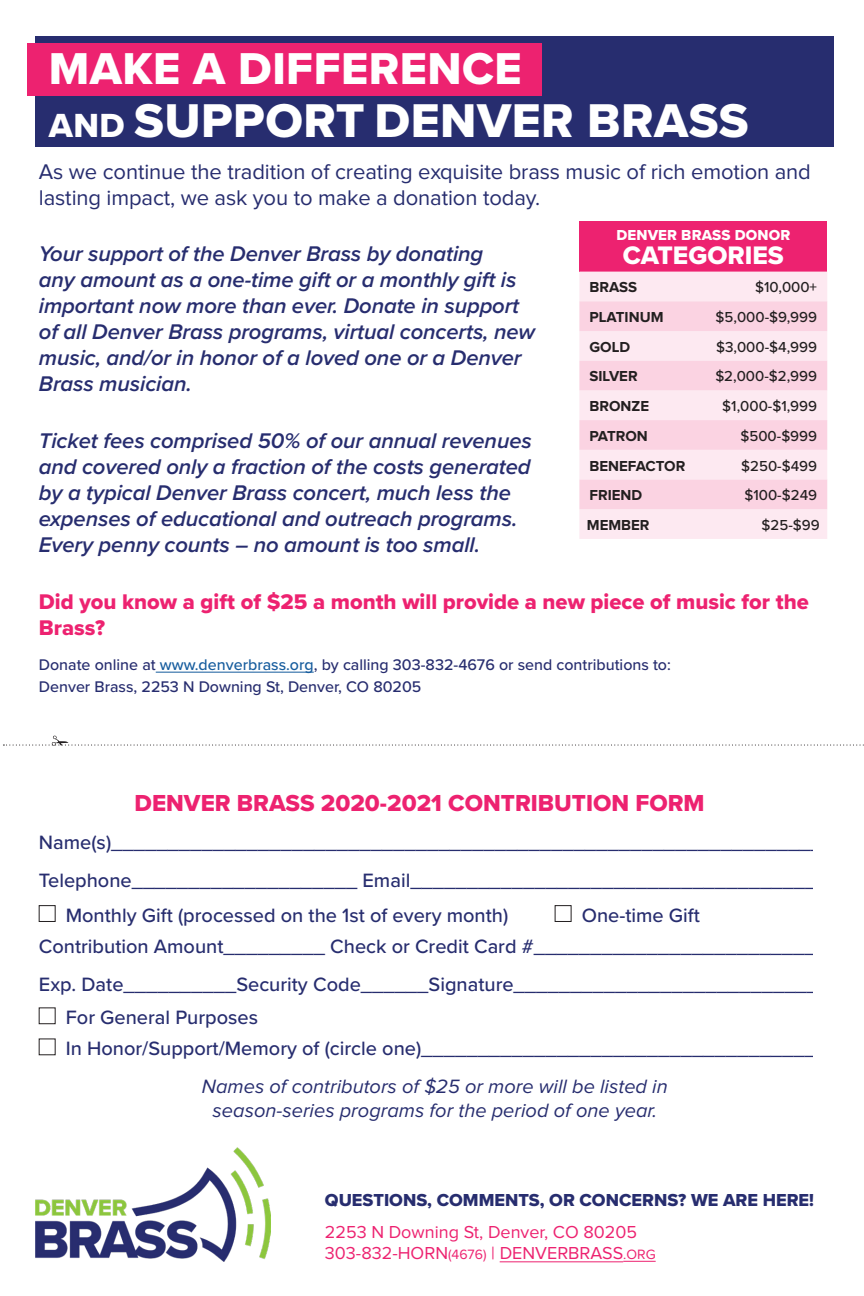
<style>
.page{position:relative;width:864px;height:1296px;background:#fff}
.page>*{position:absolute;margin:0;border:0;box-sizing:border-box;transform-origin:0 0}
.Reversed_Headline{font:49.2px "Proxima Nova Extrabld";letter-spacing:.01em;color:#fff}
.Reversed_Headline-2{font:46.2px "Proxima Nova Extrabld";letter-spacing:.01em;color:#fff}
.t1{font:26.2px "Proxima Nova Extrabld";color:#fff}
.t2{font:24px "Proxima Nova Extrabld";color:#ed2270}
.Main_TEXT{font:italic 600 22px/26px "Proxima Nova";letter-spacing:-.005em;color:#272d6f}
.Main_TEXT-2{font:22px/26px "Proxima Nova";letter-spacing:-.005em;color:#272d6f}
.Main_TEXT-3{font:22px/26px "Proxima Nova Extrabld";color:#ed2270}
.Main_TEXT-4{font:500 20px "Proxima Nova";color:#272d6f}
.Main_TEXT-5{font:italic 20px/24px "Proxima Nova";color:#272d6f;text-align:center}
.t3{font:18px "Proxima Nova";color:#ed2270}
.t4{font:18px "Proxima Nova Extrabld";color:#272d6f}
.Main_TEXT-6{font:500 16px "Proxima Nova";color:#272d6f}
.t5{font:500 15px "Proxima Nova";color:#231f20}
.t6{font:700 15px "Proxima Nova";color:#231f20}
.t7{font:15px "Proxima Nova Extrabld";letter-spacing:.01em;color:#fff}
.s1{font-size:34.6px}
.s2{color:#175d9e}
.s3{font-size:14px}
</style>
<div class="page">
<hr style="left:156px;top:672px;width:158px;height:1px;background:#175d9e">
<svg style="left:3px;top:736px;width:861px;height:10px"></svg>
<div style="left:39px;top:905px;width:16px;height:17px;border:1px solid #231f20"></div>
<div style="left:555px;top:905px;width:16px;height:17px;border:1px solid #231f20"></div>
<div style="left:39px;top:1008px;width:16px;height:16px;border:1px solid #231f20"></div>
<div style="left:579px;top:221px;width:248px;height:51px;background:#ed2270"></div>
<div style="left:579px;top:272px;width:248px;height:267px;background:#fde9f1"></div>
<svg style="left:579px;top:301px;width:248px;height:208px;background:#fbdce8"></svg>
<div style="left:35px;top:36px;width:798px;height:111px;background:#272d6f"></div>
<div style="left:27px;top:43px;width:515px;height:53px;background:#ed2270"></div>
<hr style="left:500px;top:1261px;width:123px;height:1px;background:#ed2270">
<hr style="left:623px;top:1261px;width:33px;height:1px;background:#ed2270">
<img style="left:35px;top:1147px;width:235px;height:115px">
<p class="Reversed_Headline-2" style="left:49px;top:35px;width:474px">MAKE A DIFFERENCE</p>
<p class="Reversed_Headline" style="left:49px;top:84px;width:701px"><span class="s1">AND</span> SUPPORT DENVER BRASS</p>
<p class="Main_TEXT-2" style="left:39px;top:159px;width:774px">As we continue the tradition of creating exquisite brass music of rich emotion and lasting impact, we ask you to make a donation today.</p>
<p class="Main_TEXT" style="left:39px;top:240px;width:498px">Your support of the Denver Brass by donating<br>any amount as a one-time gift or a monthly gift is important now more than ever. Donate in support of all Denver Brass programs, virtual concerts, new music, and/or in honor of a loved one or a Denver Brass musician.</p>
<p class="t7" style="left:616px;top:224px;width:175px">DENVER BRASS DONOR</p>
<p class="t1" style="left:623px;top:236px;width:163px">CATEGORIES</p>
<p class="t6" style="left:590px;top:281px;width:49px">BRASS</p>
<p class="t5" style="left:755px;top:276px;width:63px">$10,000+</p>
<p class="t6" style="left:590px;top:310px;width:76px">PLATINUM</p>
<p class="t5" style="left:716px;top:306px;width:103px">$5,000-$9,999</p>
<p class="t6" style="left:590px;top:340px;width:42px">GOLD</p>
<p class="t5" style="left:716px;top:336px;width:103px">$3,000-$4,999</p>
<p class="t6" style="left:590px;top:370px;width:50px">SILVER</p>
<p class="t5" style="left:715px;top:365px;width:103px">$2,000-$2,999</p>
<p class="t6" style="left:590px;top:399px;width:61px">BRONZE</p>
<p class="t5" style="left:722px;top:395px;width:96px">$1,000-$1,999</p>
<p class="t6" style="left:590px;top:429px;width:60px">PATRON</p>
<p class="t5" style="left:740px;top:425px;width:78px">$500-$999</p>
<p class="t6" style="left:590px;top:459px;width:97px">BENEFACTOR</p>
<p class="t5" style="left:741px;top:454px;width:77px">$250-$499</p>
<p class="t6" style="left:590px;top:488px;width:54px">FRIEND</p>
<p class="t5" style="left:745px;top:484px;width:74px">$100-$249</p>
<p class="t6" style="left:587px;top:518px;width:64px">MEMBER</p>
<p class="t5" style="left:762px;top:514px;width:60px">$25-$99</p>
<p class="Main_TEXT" style="left:39px;top:427px;width:495px">Ticket fees comprised 50% of our annual revenues and covered only a fraction of the costs generated by a typical Denver Brass concert, much less the expenses of educational and outreach programs.<br>Every penny counts – no amount is too small.</p>
<p class="Main_TEXT-3" style="left:39px;top:588px;width:771px">Did you know a gift of $25 a month will provide a new piece of music for the<br>Brass?</p>
<p class="Main_TEXT-6" style="left:39px;top:652px;width:634px">Donate online at <span class="s2">www.denverbrass.org</span>, by calling 303-832-4676 or send contributions to:</p>
<p class="Main_TEXT-6" style="left:39px;top:675px;width:384px">Denver Brass, 2253 N Downing St, Denver, CO 80205</p>
<p class="t2" style="left:135px;top:786px;width:572px">DENVER BRASS 2020-2021 CONTRIBUTION FORM</p>
<p class="Main_TEXT-4" style="left:39px;top:827px;width:784px">Name(s)_______________________________________________________________</p>
<p class="Main_TEXT-4" style="left:39px;top:865px;width:790px">Telephone____________________ Email_____________________________________</p>
<p class="Main_TEXT-4" style="left:66px;top:900px;width:444px">Monthly Gift (processed on the 1st of every month)</p>
<p class="Main_TEXT-4" style="left:582px;top:900px;width:120px">One-time Gift</p>
<p class="Main_TEXT-4" style="left:39px;top:931px;width:790px">Contribution Amount_________ Check or Credit Card #__________________________</p>
<p class="Main_TEXT-4" style="left:39px;top:969px;width:792px">Exp. Date__________Security Code______Signature____________________________</p>
<p class="Main_TEXT-4" style="left:66px;top:1002px;width:194px">For General Purposes</p>
<p class="Main_TEXT-4" style="left:66px;top:1033px;width:763px">In Honor/Support/Memory of (circle one)____________________________________</p>
<p class="Main_TEXT-5" style="left:202px;top:1075px;width:467px">Names of contributors of $25 or more will be listed in season-series programs for the period of one year.</p>
<p class="t4" style="left:325px;top:1186px;width:491px">QUESTIONS, COMMENTS, OR CONCERNS? WE ARE HERE!</p>
<p class="t3" style="left:325px;top:1222px;width:314px">2253 N Downing St, Denver, CO 80205</p>
<p class="t3" style="left:325px;top:1243px;width:332px">303-832-HORN<span class="s3">(4676)</span> | DENVERBRASS<span class="s3">.ORG</span></p>
</div>
